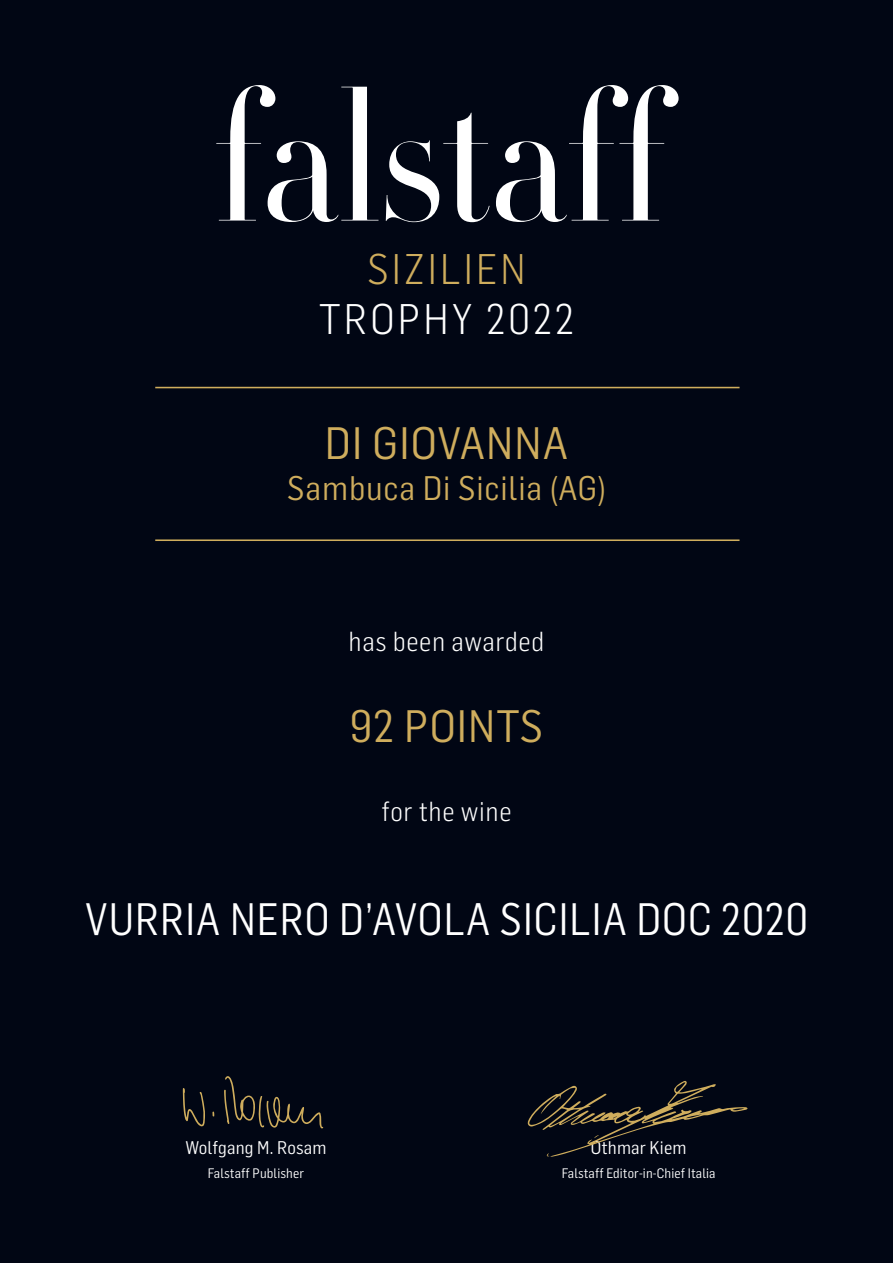
<style>
.page{position:relative;width:893px;height:1263px;background:#010614}
.page>*{position:absolute;margin:0;border:0;box-sizing:border-box;transform-origin:0 0}
.t1{font:44.55px "Flama Semicondensed";letter-spacing:.025em;color:#fff;scale:.95 1}
.t2{font:44.55px "Flama Semicondensed";letter-spacing:.025em;color:#cfad5d}
.t3{font:300 42px "Flama Semicondensed";letter-spacing:.075em;color:#fff}
.t4{font:300 42px "Flama Semicondensed";letter-spacing:.075em;color:#cfad5d}
.t5{font:33.45px "Flama Semicondensed";letter-spacing:.025em;color:#cfad5d}
.t6{font:300 27px "Flama Semicondensed";letter-spacing:.025em;color:#fff}
.t7{font:18px "Flama Semicondensed";letter-spacing:.01em;color:#fff}
.t8{font:13.5px "Flama Semicondensed";letter-spacing:.01em;color:#fff}
</style>
<div class="page">
<hr style="left:155px;top:539px;width:584px;height:2px;background:#cfad5d">
<svg style="left:216px;top:85px;width:463px;height:137px;fill:#010614"></svg>
<svg style="left:183px;top:1088px;width:22px;height:38px"></svg>
<svg style="left:224px;top:1076px;width:99px;height:52px;background:#18191c"></svg>
<svg style="left:527px;top:1080px;width:221px;height:77px;background:#17181c"></svg>
<hr style="left:155px;top:387px;width:584px;height:1px;background:#cfad5d">
<h2 class="t4" style="left:367px;top:242px;width:160px">SIZILIEN</h2>
<h2 class="t3" style="left:319px;top:292px;width:256px">TROPHY 2022</h2>
<p class="t2" style="left:325px;top:415px;width:245px">DI GIOVANNA</p>
<p class="t5" style="left:287px;top:467px;width:320px">Sambuca Di Sicilia (AG)</p>
<p class="t6" style="left:349px;top:624px;width:197px">has been awarded</p>
<p class="t2" style="left:350px;top:698px;width:195px">92 POINTS</p>
<p class="t6" style="left:381px;top:794px;width:132px">for the wine</p>
<p class="t1" style="left:85px;top:890px;width:762px">VURRIA NERO D’AVOLA SICILIA DOC 2020</p>
<h3 class="t7" style="left:185px;top:1136px;width:143px">Wolfgang M. Rosam</h3>
<p class="t8" style="left:208px;top:1164px;width:98px">Falstaff Publisher</p>
<h3 class="t7" style="left:591px;top:1136px;width:97px">Othmar Kiem</h3>
<p class="t8" style="left:562px;top:1164px;width:155px">Falstaff Editor-in-Chief Italia</p>
</div>
